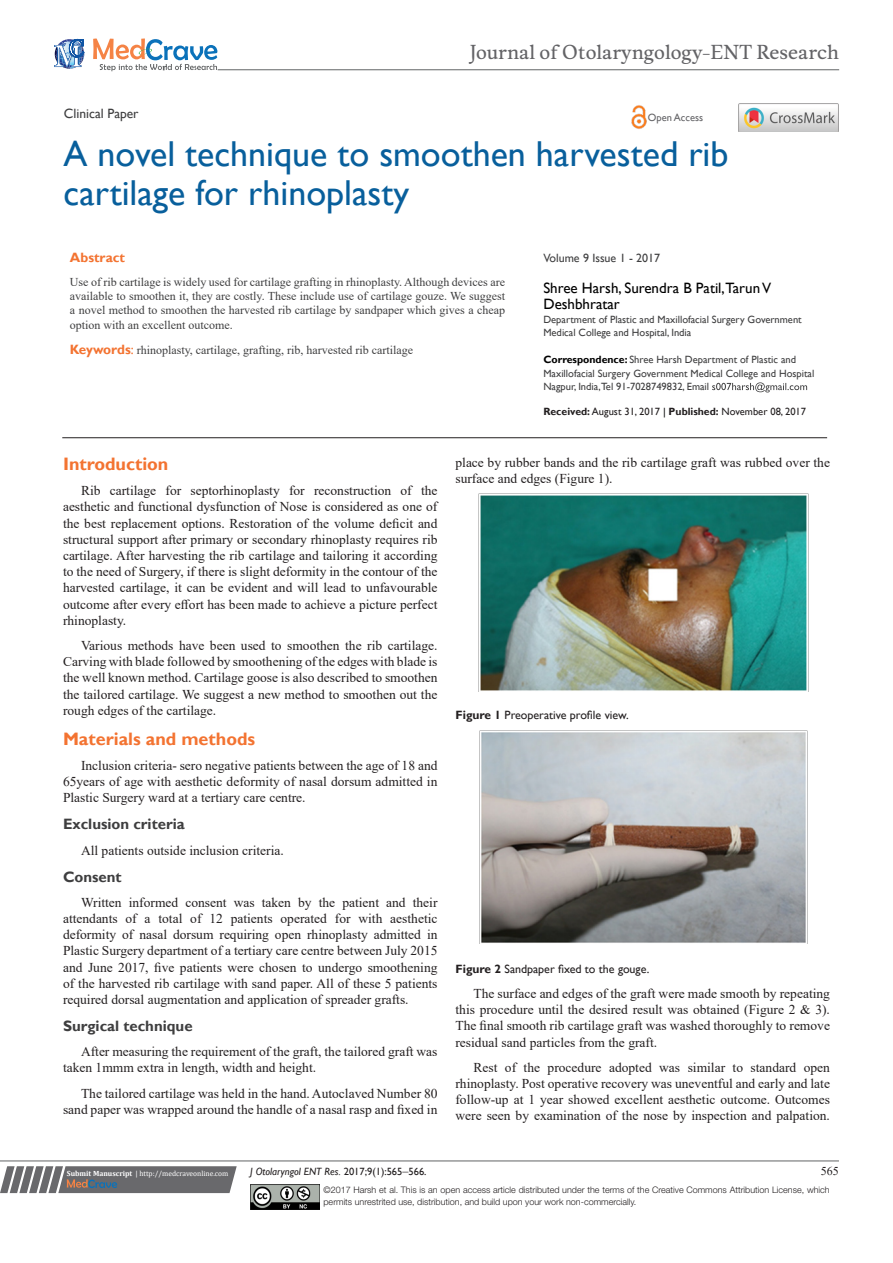
<style>
.page{position:relative;width:893px;height:1263px;background:#fff}
.page>*{position:absolute;margin:0;border:0;box-sizing:border-box;transform-origin:0 0}
.t1{font:36px/39px "Gill Sans";color:#085f9c}
.t2{font:18.6px "Musee";color:#636366}
.List_Paragraph{font:700 18px "Gill Sans";color:#f37331}
.t3{font:15px/16.2px "Gill Sans";color:#000}
.t4{font:700 15px "Gill Sans";color:#3e3e3f}
.t5{font:13.5px/16.2px "Times New Roman";color:#231f20;text-align:justify}
.t6{font:13.5px "Gill Sans";color:#3e3e3f}
.t7{font:700 13.5px "Gill Sans";color:#f37331}
.t8{font:12px/14.4px "Times New Roman";color:#3e3e3f;text-align:justify}
.t9{font:12px "Gill Sans";color:#231f20}
.t10{font:12px "Gill Sans";color:#3e3e3f}
.t11{font:12px "Times New Roman";color:#231f20}
.t12{font:10.5px/13.5px "Gill Sans";color:#3e3e3f}
.t13{font:10.5px "Gill Sans";color:#231f20}
.t14{font:italic 10.5px "Gill Sans";color:#231f20}
.t15{font:10.5px "Gill Sans";color:#636366}
.t16{font:300 9px/12px "Helvetica Neue LT Std";color:#231f20}
.t17{font:7.5px "Cambria";color:#fff}
.s1{font-family:"Gill Sans";font-weight:700;font-size:13.5px;color:#f37331}
.s2{font-family:"Gill Sans";font-size:13.5px;color:#f37331}
.s3{font-weight:700;color:#000}
.s4{font-weight:700}
.s5{color:#000}
.s6{font-style:normal}
.s7{font-family:"Times New Roman";font-style:normal;font-size:12px}
</style>
<div class="page">
<svg style="left:0;top:1166px;width:237px;height:27px;background:#78787a"></svg>
<hr style="left:0;top:1161px;width:839px;height:1px;background:#626465">
<hr style="left:62px;top:437px;width:765px;height:1px;background:#231f20">
<img style="left:250px;top:1185px;width:69px;height:24px">
<svg style="left:712px;top:382px;width:95px;height:10px"></svg>
<svg style="left:54px;top:39px;width:30px;height:30px"></svg>
<svg style="left:93px;top:38px;width:124px;height:33px"></svg>
<hr style="left:218px;top:70px;width:621px;height:1px;background:#626465">
<img style="left:631px;top:105px;width:16px;height:24px">
<img style="left:739px;top:104px;width:99px;height:28px">
<img style="left:478px;top:494px;width:329px;height:198px">
<img style="left:479px;top:730px;width:328px;height:214px">
<p class="t2" style="left:470px;top:41px;width:371px">Journal of Otolaryngology-ENT Research</p>
<p class="t6" style="left:64px;top:105px;width:76px">Clinical Paper</p>
<p class="t15" style="left:648px;top:112px;width:57px">Open Access</p>
<p class="t1" style="left:64px;top:135px;width:666px">A novel technique to smoothen harvested rib cartilage for rhinoplasty</p>
<p class="t7" style="left:70px;top:249px;width:57px">Abstract</p>
<p class="t8" style="left:70px;top:274px;width:437px">Use of rib cartilage is widely used for cartilage grafting in rhinoplasty. Although devices are available to smoothen it, they are costly. These include use of cartilage gouze. We suggest a novel method to smoothen the harvested rib cartilage by sandpaper which gives a cheap option with an excellent outcome.</p>
<p class="t8" style="left:70px;top:342px;width:345px"><span class="s1">Keywords</span><span class="s2">:</span> rhinoplasty, cartilage, grafting, rib, harvested rib cartilage</p>
<p class="t10" style="left:543px;top:251px;width:118px">Volume 9 Issue 1 - 2017</p>
<p class="t3" style="left:543px;top:280px;width:229px">Shree Harsh, Surendra B Patil,TarunV<br>Deshbhratar</p>
<p class="t12" style="left:543px;top:312px;width:260px">Department of Plastic and Maxillofacial Surgery Government<br>Medical College and Hospital, India</p>
<p class="t12" style="left:543px;top:353px;width:272px"><span class="s3">Correspondence:</span> Shree Harsh Department of Plastic and<br>Maxillofacial Surgery Government Medical College and Hospital<br>Nagpur, India,Tel 91-7028749832, Email</p>
<p class="t13" style="left:543px;top:406px;width:264px"><span class="s4">Received:</span> August 31, 2017 <span class="s5">|</span> <span class="s4">Published:</span> November 08, 2017</p>
<p class="List_Paragraph" style="left:63px;top:453px;width:107px">Introduction</p>
<p class="t5" style="left:63px;top:482px;width:376px;text-indent:18px">Rib cartilage for septorhinoplasty for reconstruction of the aesthetic and functional dysfunction of Nose is considered as one of the best replacement options. Restoration of the volume deficit and structural support after primary or secondary rhinoplasty requires rib cartilage. After harvesting the rib cartilage and tailoring it according to the need of Surgery, if there is slight deformity in the contour of the harvested cartilage, it can be evident and will lead to unfavourable outcome after every effort has been made to achieve a picture perfect rhinoplasty.</p>
<p class="t5" style="left:63px;top:637px;width:376px;text-indent:18px">Various methods have been used to smoothen the rib cartilage.<br>Carving with blade followed by smoothening of the edges with blade is the well known method. Cartilage goose is also described to smoothen the tailored cartilage. We suggest a new method to smoothen out the rough edges of the cartilage.</p>
<p class="List_Paragraph" style="left:63px;top:728px;width:194px">Materials and methods</p>
<p class="t5" style="left:63px;top:757px;width:376px;text-indent:18px">Inclusion criteria- sero negative patients between the age of 18 and 65years of age with aesthetic deformity of nasal dorsum admitted in Plastic Surgery ward at a tertiary care centre.</p>
<p class="t4" style="left:63px;top:815px;width:123px">Exclusion criteria</p>
<p class="t5" style="left:81px;top:841px;width:204px">All patients outside inclusion criteria.</p>
<p class="t4" style="left:63px;top:867px;width:60px">Consent</p>
<p class="t5" style="left:63px;top:894px;width:376px;text-indent:18px">Written informed consent was taken by the patient and their attendants of a total of 12 patients operated for with aesthetic deformity of nasal dorsum requiring open rhinoplasty admitted in Plastic Surgery department of a tertiary care centre between July 2015 and June 2017, five patients were chosen to undergo smoothening of the harvested rib cartilage with sand paper. All of these 5 patients required dorsal augmentation and application of spreader grafts.</p>
<p class="t4" style="left:63px;top:1017px;width:131px">Surgical technique</p>
<p class="t5" style="left:63px;top:1043px;width:376px;text-indent:18px">After measuring the requirement of the graft, the tailored graft was taken 1mmm extra in length, width and height.</p>
<p class="t5" style="left:63px;top:1084px;width:376px;text-align:right">The tailored cartilage was held in the hand. Autoclaved Number 80 sand paper was wrapped around the handle of a nasal rasp and fixed in</p>
<p class="t5" style="left:455px;top:454px;width:376px">place by rubber bands and the rib cartilage graft was rubbed over the surface and edges (Figure 1).</p>
<p class="t9" style="left:455px;top:708px;width:175px"><span class="s4">Figure 1</span> Preoperative profile view.</p>
<p class="t9" style="left:455px;top:962px;width:195px"><span class="s4">Figure 2</span> Sandpaper fixed to the gouge.</p>
<p class="t5" style="left:455px;top:985px;width:376px;text-indent:18px">The surface and edges of the graft were made smooth by repeating this procedure until the desired result was obtained (Figure 2 &amp; 3).<br>The final smooth rib cartilage graft was washed thoroughly to remove residual sand particles from the graft.</p>
<p class="t5" style="left:455px;top:1059px;width:376px;text-indent:18px">Rest of the procedure adopted was similar to standard open rhinoplasty. Post operative recovery was uneventful and early and late follow-up at 1 year showed excellent aesthetic outcome. Outcomes were seen by examination of the nose by inspection and palpation.</p>
<p class="t17" style="left:67px;top:1169px;width:163px"><span class="s4">Submit Manuscript</span> | http://medcraveonline.com</p>
<p class="t14" style="left:250px;top:1165px;width:178px">J Otolaryngol ENT Res. <span class="s6">2017;9(1):565</span><span class="s7">‒</span><span class="s6">566.</span></p>
<p class="t11" style="left:821px;top:1162px;width:19px">565</p>
<p class="t16" style="left:323px;top:1183px;width:508px">©2017 Harsh et al. This is an open access article distributed under the terms of the Creative Commons Attribution License, which permits unrestrited use, distribution, and build upon your work non-commercially.</p>
</div>
